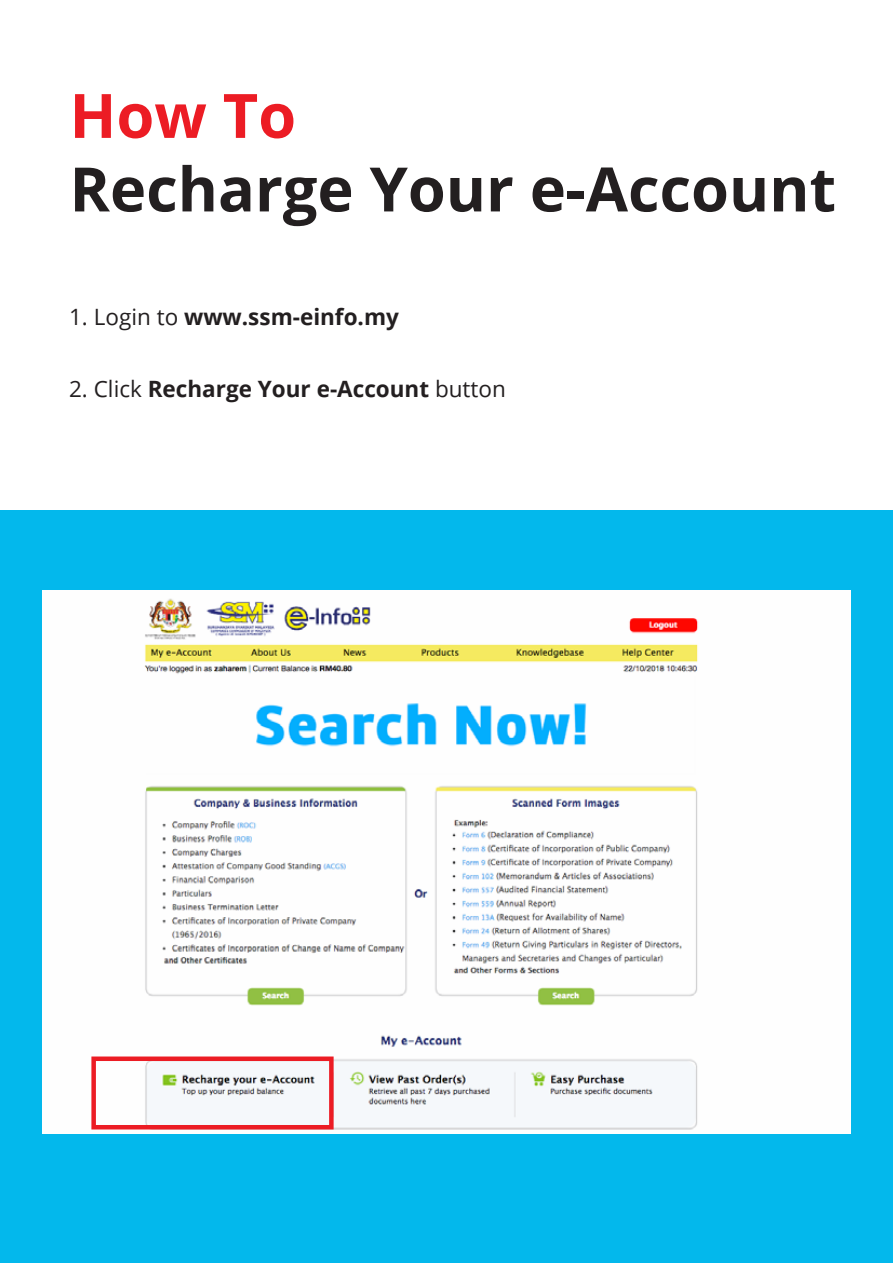
<style>
.page{position:relative;width:893px;height:1263px;background:#fff}
.page>*{position:absolute;margin:0;border:0;box-sizing:border-box;transform-origin:0 0}
.t1{font:700 61.35px "Open Sans";color:#231f20}
.t2{font:700 61.35px "Open Sans";color:#ec1c24}
.t3{font:700 22.5px "Open Sans";color:#231f20}
.s1{font-weight:400}
</style>
<div class="page">
<div style="left:0;top:510px;width:893px;height:753px;background:#03b8ec"></div>
<img style="left:42px;top:590px;width:809px;height:543px">
<div style="left:91px;top:1056px;width:243px;height:73px;border:4px solid #ec1c24"></div>
<h1 class="t2" style="left:70px;top:72px;width:228px">How To</h1>
<h1 class="t1" style="left:70px;top:146px;width:768px">Recharge Your e-Account</h1>
<p class="t3" style="left:69px;top:301px;width:331px"><span class="s1">1. Login to</span> www.ssm-einfo.my</p>
<p class="t3" style="left:69px;top:373px;width:438px"><span class="s1">2. Click</span> Recharge Your e-Account <span class="s1">button</span></p>
</div>
